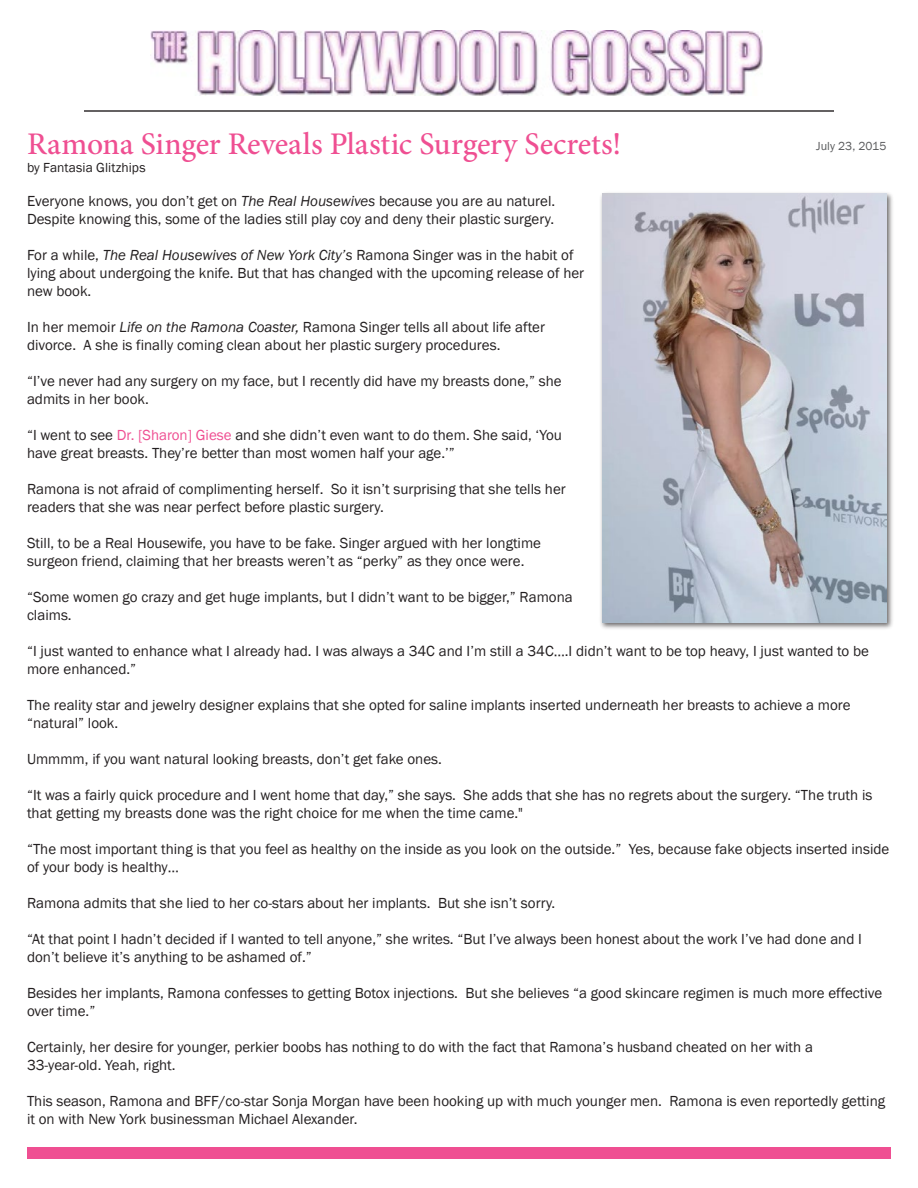
<style>
.page{position:relative;width:918px;height:1188px;background:#fff}
.page>*{position:absolute;margin:0;border:0;box-sizing:border-box;transform-origin:0 0}
.t1{font:500 31.5px "Minion Pro";letter-spacing:-.005em;color:#ef4f92}
.t2{font:15px/18px "Franklin Gothic";color:#231f20}
.t3{font:13.5px "Franklin Gothic";letter-spacing:.005em;color:#231f20}
.t4{font:12px "Franklin Gothic";letter-spacing:.005em;color:#58595b}
.s1{font-style:italic}
.s2{color:#ef4f92}
</style>
<div class="page">
<hr style="left:84px;top:110px;width:750px;height:2px;background:#231f20">
<img style="left:600px;top:192px;width:293px;height:437px">
<img style="left:602px;top:193px;width:284px;height:429px">
<div style="left:27px;top:1148px;width:864px;height:12px;background:#ef4f92"></div>
<img style="left:151px;top:31px;width:612px;height:64px">
<h1 class="t1" style="left:27px;top:123px;width:596px">Ramona Singer Reveals Plastic Surgery Secrets!</h1>
<p class="t3" style="left:27px;top:159px;width:120px">by Fantasia Glitzhips</p>
<p class="t4" style="left:816px;top:139px;width:72px">July 23, 2015</p>
<p class="t2" style="left:27px;top:193px;width:530px">Everyone knows, you don’t get on <span class="s1">The Real Housewives</span> because you are au naturel.<br>Despite knowing this, some of the ladies still play coy and deny their plastic surgery.</p>
<p class="t2" style="left:27px;top:247px;width:559px">For a while, <span class="s1">The Real Housewives of New York City’s</span> Ramona Singer was in the habit of lying about undergoing the knife. But that has changed with the upcoming release of her new book.</p>
<p class="t2" style="left:27px;top:319px;width:520px">In her memoir <span class="s1">Life on the Ramona Coaster,</span> Ramona Singer tells all about life after divorce. A she is finally coming clean about her plastic surgery procedures.</p>
<p class="t2" style="left:27px;top:373px;width:536px">“I’ve never had any surgery on my face, but I recently did have my breasts done,” she admits in her book.</p>
<p class="t2" style="left:27px;top:427px;width:537px">“I went to see <span class="s2">Dr. [Sharon] Giese</span> and she didn’t even want to do them. She said, ‘You have great breasts. They’re better than most women half your age.’”</p>
<p class="t2" style="left:27px;top:481px;width:540px">Ramona is not afraid of complimenting herself. So it isn’t surprising that she tells her readers that she was near perfect before plastic surgery.</p>
<p class="t2" style="left:27px;top:535px;width:516px">Still, to be a Real Housewife, you have to be fake. Singer argued with her longtime surgeon friend, claiming that her breasts weren’t as “perky” as they once were.</p>
<p class="t2" style="left:27px;top:589px;width:547px">“Some women go crazy and get huge implants, but I didn’t want to be bigger,” Ramona claims.</p>
<p class="t2" style="left:27px;top:643px;width:844px">“I just wanted to enhance what I already had. I was always a 34C and I’m still a 34C….I didn’t want to be top heavy, I just wanted to be more enhanced.”</p>
<p class="t2" style="left:27px;top:697px;width:825px">The reality star and jewelry designer explains that she opted for saline implants inserted underneath her breasts to achieve a more “natural” look.</p>
<p class="t2" style="left:27px;top:751px;width:416px">Ummmm, if you want natural looking breasts, don’t get fake ones.</p>
<p class="t2" style="left:27px;top:787px;width:847px">“It was a fairly quick procedure and I went home that day,” she says. She adds that she has no regrets about the surgery. “The truth is that getting my breasts done was the right choice for me when the time came."</p>
<p class="t2" style="left:27px;top:841px;width:864px">“The most important thing is that you feel as healthy on the inside as you look on the outside.” Yes, because fake objects inserted inside of your body is healthy…</p>
<p class="t2" style="left:27px;top:895px;width:530px">Ramona admits that she lied to her co-stars about her implants. But she isn’t sorry.</p>
<p class="t2" style="left:27px;top:931px;width:836px">“At that point I hadn’t decided if I wanted to tell anyone,” she writes. “But I’ve always been honest about the work I’ve had done and I don’t believe it’s anything to be ashamed of.”</p>
<p class="t2" style="left:27px;top:985px;width:857px">Besides her implants, Ramona confesses to getting Botox injections. But she believes “a good skincare regimen is much more effective over time.”</p>
<p class="t2" style="left:27px;top:1039px;width:788px">Certainly, her desire for younger, perkier boobs has nothing to do with the fact that Ramona’s husband cheated on her with a<br>33-year-old. Yeah, right.</p>
<p class="t2" style="left:27px;top:1093px;width:860px">This season, Ramona and BFF/co-star Sonja Morgan have been hooking up with much younger men. Ramona is even reportedly getting it on with New York businessman Michael Alexander.</p>
</div>
